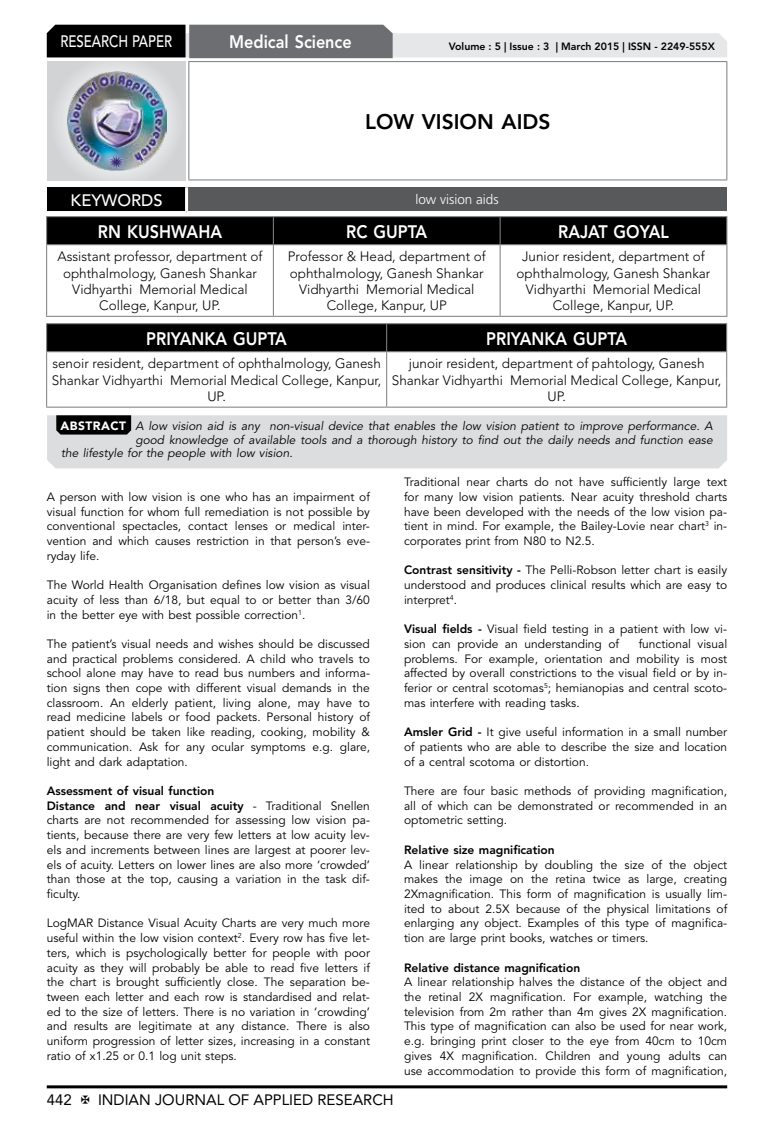
<style>
.page{position:relative;width:774px;height:1136px;background:#fff}
.page>*{position:absolute;margin:0;border:0;box-sizing:border-box;transform-origin:0 0}
.t1{font:800 21px "Avenir LT Std";color:#000}
.t2{font:800 18px "Avenir LT Std";color:#fff;scale:.9 1}
.t3{font:500 16.5px "Avenir LT Std";color:#fff;scale:.8 1}
.t4{font:500 16.5px "Avenir LT Std";color:#fff}
.t5{font:15px "Avenir LT Std";color:#000}
.t6{font:300 13.5px/16.2px "Avenir LT Std";color:#000;text-align:center}
.t7{font:300 13.5px "Frutiger LT Std";color:#fff}
.t8{font:12px/14.7px "Avenir LT Std";color:#000;text-align:justify}
.t9{font:italic 12px "Avenir LT Std";color:#000}
.t10{font:800 12px "Avenir LT Std";color:#000}
.t11{font:800 10.5px "Avenir LT Std";color:#000}
.s1{font-weight:900;font-style:normal;color:#fff}
.s2{font-weight:800}
</style>
<div class="page">
<hr style="left:47px;top:1085px;width:680px;height:3px;background:#000">
<div style="left:48px;top:62px;width:137px;height:118px;background:linear-gradient(to right,#d9dadb,#d9dadb)"></div>
<img style="left:68px;top:71px;width:99px;height:100px">
<svg style="left:47px;top:25px;width:680px;height:33px;background:#979899"></svg>
<hr style="left:188px;top:61px;width:539px;height:1px;background:#808285">
<hr style="left:188px;top:62px;width:1px;height:117px;background:#808285">
<hr style="left:726px;top:62px;width:1px;height:117px;background:#808285">
<hr style="left:188px;top:179px;width:539px;height:1px;background:#808285">
<hr style="left:46px;top:216px;width:227px;height:1px;background:#808285">
<hr style="left:273px;top:216px;width:227px;height:1px;background:#808285">
<hr style="left:500px;top:216px;width:227px;height:1px;background:#808285">
<div style="left:46px;top:217px;width:681px;height:27px;background:#000"></div>
<hr style="left:46px;top:244px;width:227px;height:1px;background:#808285">
<hr style="left:46px;top:245px;width:1px;height:71px;background:#808285">
<hr style="left:273px;top:244px;width:227px;height:1px;background:#808285">
<hr style="left:273px;top:245px;width:1px;height:71px;background:#808285">
<hr style="left:500px;top:244px;width:227px;height:1px;background:#808285">
<hr style="left:500px;top:245px;width:1px;height:71px;background:#808285">
<hr style="left:726px;top:245px;width:1px;height:71px;background:#808285">
<hr style="left:46px;top:316px;width:227px;height:1px;background:#808285">
<hr style="left:273px;top:316px;width:227px;height:1px;background:#808285">
<hr style="left:500px;top:316px;width:227px;height:1px;background:#808285">
<hr style="left:46px;top:323px;width:341px;height:1px;background:#808285">
<hr style="left:387px;top:323px;width:340px;height:1px;background:#808285">
<div style="left:46px;top:324px;width:681px;height:27px;background:#000"></div>
<hr style="left:46px;top:351px;width:341px;height:1px;background:#808285">
<hr style="left:46px;top:352px;width:1px;height:54px;background:#808285">
<hr style="left:387px;top:351px;width:340px;height:1px;background:#808285">
<hr style="left:386px;top:352px;width:1px;height:54px;background:#808285">
<hr style="left:726px;top:352px;width:1px;height:54px;background:#808285">
<hr style="left:46px;top:406px;width:341px;height:1px;background:#808285">
<hr style="left:387px;top:406px;width:340px;height:1px;background:#808285">
<div style="left:47px;top:415px;width:680px;height:53px;background:#dcddde"></div>
<svg style="left:56px;top:415px;width:75px;height:19px"></svg>
<div style="left:47px;top:187px;width:140px;height:25px;background:#000"></div>
<div style="left:187px;top:187px;width:540px;height:25px;background:#58595b"></div>
<hr style="left:185px;top:187px;width:3px;height:24px;background:#fff">
<hr style="left:47px;top:211px;width:140px;height:3px;background:#fff">
<hr style="left:187px;top:211px;width:540px;height:3px;background:#fff">
<h3 class="t3" style="left:60px;top:32px;width:139px">RESEARCH PAPER</h3>
<h2 class="t2" style="left:229px;top:31px;width:138px">Medical Science</h2>
<p class="t11" style="left:449px;top:41px;width:268px">Volume : 5 | Issue : 3 | March 2015 | ISSN - 2249-555X</p>
<h1 class="t1" style="left:365px;top:109px;width:187px">LOW VISION AIDS</h1>
<h3 class="t4" style="left:71px;top:191px;width:94px">KEYWORDS</h3>
<p class="t7" style="left:415px;top:191px;width:85px">low vision aids</p>
<h2 class="t2" style="left:98px;top:220px;width:139px">RN KUSHWAHA</h2>
<h2 class="t2" style="left:346px;top:220px;width:91px">RC GUPTA</h2>
<h2 class="t2" style="left:558px;top:220px;width:125px">RAJAT GOYAL</h2>
<p class="t6" style="left:57px;top:248px;width:207px">Assistant professor, department of ophthalmology, Ganesh Shankar<br>Vidhyarthi Memorial Medical<br>College, Kanpur, UP.</p>
<p class="t6" style="left:288px;top:248px;width:200px">Professor &amp; Head, department of ophthalmology, Ganesh Shankar<br>Vidhyarthi Memorial Medical<br>College, Kanpur, UP</p>
<p class="t6" style="left:516px;top:248px;width:195px">Junior resident, department of ophthalmology, Ganesh Shankar<br>Vidhyarthi Memorial Medical<br>College, Kanpur, UP.</p>
<h2 class="t2" style="left:146px;top:327px;width:158px">PRIYANKA GUPTA</h2>
<h2 class="t2" style="left:486px;top:327px;width:158px">PRIYANKA GUPTA</h2>
<p class="t6" style="left:52px;top:355px;width:331px">senoir resident, department of ophthalmology, Ganesh<br>Shankar Vidhyarthi Memorial Medical College, Kanpur,<br>UP.</p>
<p class="t6" style="left:392px;top:355px;width:331px">junoir resident, department of pahtology, Ganesh<br>Shankar Vidhyarthi Memorial Medical College, Kanpur,<br>UP.</p>
<p class="t9" style="left:61px;top:419px;width:654px"><span class="s1">ABSTRACT</span> A low vision aid is any non-visual device that enables the low vision patient to improve performance. A</p>
<p class="t9" style="left:135px;top:433px;width:579px">good knowledge of available tools and a thorough history to find out the daily needs and function ease</p>
<p class="t9" style="left:61px;top:446px;width:233px">the lifestyle for the people with low vision.</p>
<p class="t8" style="left:47px;top:489px;width:325px">A person with low vision is one who has an impairment of visual function for whom full remediation is not possible by conventional spectacles, contact lenses or medical inter&shy;vention and which causes restriction in that person’s eve&shy;ryday life.</p>
<p class="t8" style="left:47px;top:578px;width:325px">The World Health Organisation defines low vision as visual acuity of less than 6/18, but equal to or better than 3/60 in the better eye with best possible correction<sup>1</sup>.</p>
<p class="t8" style="left:47px;top:636px;width:325px">The patient’s visual needs and wishes should be discussed and practical problems considered. A child who travels to school alone may have to read bus numbers and informa&shy;tion signs then cope with different visual demands in the classroom. An elderly patient, living alone, may have to read medicine labels or food packets. Personal history of patient should be taken like reading, cooking, mobility &amp; communication. Ask for any ocular symptoms e.g. glare, light and dark adaptation.</p>
<p class="t8" style="left:47px;top:783px;width:325px;text-align:left"><span class="s2">Assessment of visual function<br>Distance and near visual acuity</span> - Traditional Snellen charts are not recommended for assessing low vision pa&shy;tients, because there are very few letters at low acuity lev&shy;els and increments between lines are largest at poorer lev&shy;els of acuity. Letters on lower lines are also more ‘crowded’ than those at the top, causing a variation in the task dif&shy;ficulty.</p>
<p class="t8" style="left:47px;top:916px;width:325px">LogMAR Distance Visual Acuity Charts are very much more useful within the low vision context<sup>2</sup>. Every row has five let&shy;ters, which is psychologically better for people with poor acuity as they will probably be able to read five letters if the chart is brought sufficiently close. The separation be&shy;tween each letter and each row is standardised and relat&shy;ed to the size of letters. There is no variation in ‘crowding’ and results are legitimate at any distance. There is also uniform progression of letter sizes, increasing in a constant ratio of x1.25 or 0.1 log unit steps.</p>
<p class="t5" style="left:47px;top:1090px;width:27px">442</p>
<p class="t5" style="left:98px;top:1090px;width:297px">INDIAN JOURNAL OF APPLIED RESEARCH</p>
<p class="t8" style="left:404px;top:475px;width:325px">Traditional near charts do not have sufficiently large text for many low vision patients. Near acuity threshold charts have been developed with the needs of the low vision pa&shy;tient in mind. For example, the Bailey-Lovie near chart<sup>3</sup> in&shy;corporates print from N80 to N2.5.</p>
<p class="t8" style="left:404px;top:563px;width:325px"><span class="s2">Contrast sensitivity -</span> The Pelli-Robson letter chart is easily understood and produces clinical results which are easy to interpret<sup>4</sup>.</p>
<p class="t8" style="left:404px;top:622px;width:325px"><span class="s2">Visual fields -</span> Visual field testing in a patient with low vi&shy;sion can provide an understanding of</p>
<p class="t8" style="left:404px;top:636px;width:325px;text-indent:235px">functional visual problems. For example, orientation and mobility is most affected by overall constrictions to the visual field or by in&shy;ferior or central scotomas<sup>5</sup>; hemianopias and central scoto&shy;mas interfere with reading tasks.</p>
<p class="t8" style="left:404px;top:725px;width:325px"><span class="s2">Amsler Grid -</span> It give useful information in a small number of patients who are able to describe the size and location of a central scotoma or distortion.</p>
<p class="t8" style="left:404px;top:783px;width:325px">There are four basic methods of providing magnification, all of which can be demonstrated or recommended in an optometric setting.</p>
<p class="t10" style="left:404px;top:842px;width:152px">Relative size magnification</p>
<p class="t8" style="left:404px;top:857px;width:325px">A linear relationship by doubling the size of the object makes the image on the retina twice as large, creating 2Xmagnification. This form of magnification is usually lim&shy;ited to about 2.5X because of the physical limitations of enlarging any object. Examples of this type of magnifica&shy;tion are large print books, watches or timers.</p>
<p class="t10" style="left:404px;top:960px;width:178px">Relative distance magnification</p>
<p class="t8" style="left:404px;top:974px;width:325px">A linear relationship halves the distance of the object and the retinal 2X magnification. For example, watching the television from 2m rather than 4m gives 2X magnification.<br>This type of magnification can also be used for near work, e.g. bringing print closer to the eye from 40cm to 10cm gives 4X magnification. Children and young adults can use accommodation to provide this form of magnification,</p>
</div>
